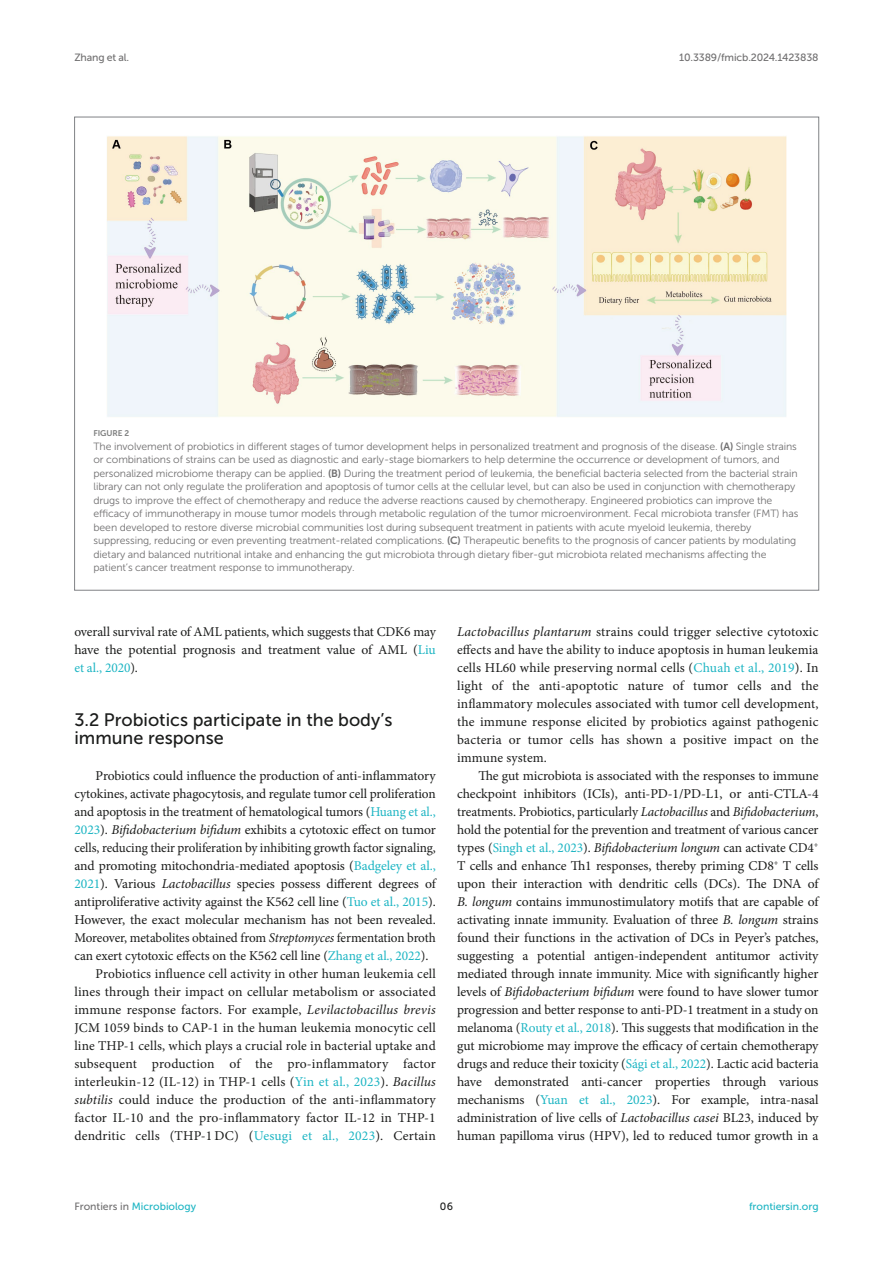
<style>
.page{position:relative;width:893px;height:1263px;background:#fff}
.page>*{position:absolute;margin:0;border:0;box-sizing:border-box;transform-origin:0 0}
.HEAD_2{font:18px/18px "Museo Sans 500";color:#1b1c1b}
.TEXT{font:13.5px/18px "Minion Pro";letter-spacing:.01em;color:#1b1c1b;text-align:justify}
.TEXT_FLUSH{font:13.5px/18px "Minion Pro";letter-spacing:-.005em;color:#1b1c1b;text-align:justify}
.FIG_LEG{font:10.5px/13.5px "Museo Sans 300";letter-spacing:-.01em;color:#706f70}
.t1{font:10.5px "Museo Sans 500";color:#1db5c3}
.t2{font:10.5px "Museo Sans 500";letter-spacing:-.015em;color:#706f70}
.t3{font:10.5px "Museo Sans 500";color:#1b1c1b}
.FIG_HD{font:8.25px "Museo Sans 700";letter-spacing:-.01em;color:#7e7f7f}
.s1{font-family:"Museo Sans 700"}
.s2{color:#1db5c3}
.s3{font-style:italic}
.s4{color:#706f70}
</style>
<div class="page">
<img style="left:107px;top:136px;width:680px;height:281px">
<p class="t2" style="left:74px;top:51px;width:56px">Zhang et al.</p>
<p class="t2" style="left:679px;top:51px;width:141px">10.3389/fmicb.2024.1423838</p>
<p class="FIG_HD" style="left:94px;top:429px;width:37px">FIGURE 2</p>
<p class="FIG_LEG" style="left:94px;top:439px;width:706px">The involvement of probiotics in different stages of tumor development helps in personalized treatment and prognosis of the disease. <span class="s1">(A)</span> Single strains or combinations of strains can be used as diagnostic and early-stage biomarkers to help determine the occurrence or development of tumors, and personalized microbiome therapy can be applied. <span class="s1">(B)</span> During the treatment period of leukemia, the beneficial bacteria selected from the bacterial strain library can not only regulate the proliferation and apoptosis of tumor cells at the cellular level, but can also be used in conjunction with chemotherapy drugs to improve the effect of chemotherapy and reduce the adverse reactions caused by chemotherapy. Engineered probiotics can improve the efficacy of immunotherapy in mouse tumor models through metabolic regulation of the tumor microenvironment. Fecal microbiota transfer (FMT) has been developed to restore diverse microbial communities lost during subsequent treatment in patients with acute myeloid leukemia, thereby suppressing, reducing or even preventing treatment-related complications. <span class="s1">(C)</span> Therapeutic benefits to the prognosis of cancer patients by modulating dietary and balanced nutritional intake and enhancing the gut microbiota through dietary fiber-gut microbiota related mechanisms affecting the patient’s cancer treatment response to immunotherapy.</p>
<p class="TEXT_FLUSH" style="left:74px;top:623px;width:363px">overall survival rate of AML patients, which suggests that CDK6 may have the potential prognosis and treatment value of AML (<span class="s2">Liu et al., 2020</span>).</p>
<p class="HEAD_2" style="left:74px;top:711px;width:320px">3.2 Probiotics participate in the body’s immune response</p>
<p class="TEXT_FLUSH" style="left:74px;top:767px;width:363px;text-indent:21px">Probiotics could influence the production of anti-inflammatory cytokines, activate phagocytosis, and regulate tumor cell proliferation and apoptosis in the treatment of hematological tumors (<span class="s2">Huang et al., 2023</span>). <span class="s3">Bifidobacterium bifidum</span> exhibits a cytotoxic effect on tumor cells, reducing their proliferation by inhibiting growth factor signaling, and promoting mitochondria-mediated apoptosis (<span class="s2">Badgeley et al., 2021</span>). Various <span class="s3">Lactobacillus</span> species possess different degrees of antiproliferative activity against the K562 cell line (<span class="s2">Tuo et al., 2015</span>).<br>However, the exact molecular mechanism has not been revealed.<br>Moreover, metabolites obtained from <span class="s3">Streptomyces</span> fermentation broth can exert cytotoxic effects on the K562 cell line (<span class="s2">Zhang et al., 2022</span>).</p>
<p class="TEXT" style="left:74px;top:965px;width:363px;text-indent:21px">Probiotics influence cell activity in other human leukemia cell lines through their impact on cellular metabolism or associated immune response factors. For example, <span class="s3">Levilactobacillus brevis </span>JCM 1059 binds to CAP-1 in the human leukemia monocytic cell line THP-1 cells, which plays a crucial role in bacterial uptake and subsequent production of the pro-inflammatory factor interleukin-12 (IL-12) in THP-1 cells (<span class="s2">Yin et al., 2023</span>). <span class="s3">Bacillus subtilis</span> could induce the production of the anti-inflammatory factor IL-10 and the pro-inflammatory factor IL-12 in THP-1 dendritic cells (THP-1 DC) (<span class="s2">Uesugi et al., 2023</span>). Certain</p>
<p class="TEXT" style="left:457px;top:623px;width:363px"><span class="s3">Lactobacillus plantarum</span> strains could trigger selective cytotoxic effects and have the ability to induce apoptosis in human leukemia cells HL60 while preserving normal cells (<span class="s2">Chuah et al., 2019</span>). In light of the anti-apoptotic nature of tumor cells and the inflammatory molecules associated with tumor cell development, the immune response elicited by probiotics against pathogenic bacteria or tumor cells has shown a positive impact on the immune system.</p>
<p class="TEXT" style="left:457px;top:767px;width:363px;text-indent:21px">The gut microbiota is associated with the responses to immune checkpoint inhibitors (ICIs), anti-PD-1/PD-L1, or anti-CTLA-4 treatments. Probiotics, particularly <span class="s3">Lactobacillus</span> and <span class="s3">Bifidobacterium</span>, hold the potential for the prevention and treatment of various cancer types (<span class="s2">Singh et al., 2023</span>). <span class="s3">Bifidobacterium longum</span> can activate CD4<sup>+ </sup>T cells and enhance Th1 responses, thereby priming CD8<sup>+</sup> T cells upon their interaction with dendritic cells (DCs). The DNA of <span class="s3">B. longum</span> contains immunostimulatory motifs that are capable of activating innate immunity. Evaluation of three <span class="s3">B. longum</span> strains found their functions in the activation of DCs in Peyer’s patches, suggesting a potential antigen-independent antitumor activity mediated through innate immunity. Mice with significantly higher levels of <span class="s3">Bifidobacterium bifidum</span> were found to have slower tumor progression and better response to anti-PD-1 treatment in a study on melanoma (<span class="s2">Routy et al., 2018</span>). This suggests that modification in the gut microbiome may improve the efficacy of certain chemotherapy drugs and reduce their toxicity (<span class="s2">Sági et al., 2022</span>). Lactic acid bacteria have demonstrated anti-cancer properties through various mechanisms (<span class="s2">Yuan et al., 2023</span>). For example, intra-nasal administration of live cells of <span class="s3">Lactobacillus casei</span> BL23, induced by human papilloma virus (HPV), led to reduced tumor growth in a</p>
<p class="t1" style="left:74px;top:1200px;width:123px"><span class="s4">Frontiers in</span> Microbiology</p>
<p class="t3" style="left:440px;top:1200px;width:15px">06</p>
<p class="t1" style="left:749px;top:1200px;width:71px">frontiersin.org</p>
</div>
